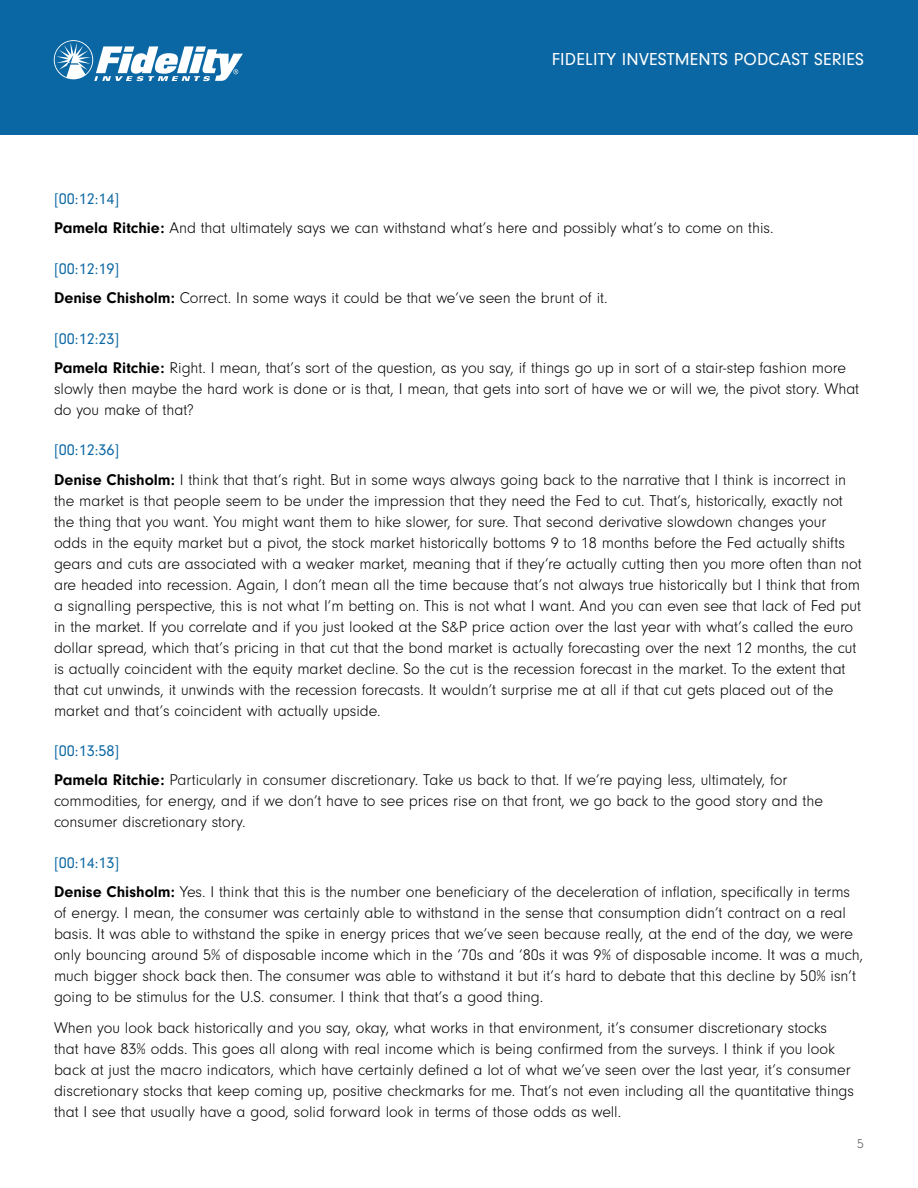
<style>
.page{position:relative;width:918px;height:1188px;background:#fff}
.page>*{position:absolute;margin:0;border:0;box-sizing:border-box;transform-origin:0 0}
.t1{font:18px "Neuzeit Gro";letter-spacing:.01em;color:#fff}
.t2{font:300 16.2px/21px "Neuzeit Gro";color:#000}
.t3{font:300 13.5px "Neuzeit Gro";color:#58595b}
.s1{font-weight:400;color:#0b67a3}
.s2{font-weight:700}
</style>
<div class="page">
<div style="left:0;top:0;width:918px;height:135px;background:#0b67a3"></div>
<svg style="left:54px;top:40px;width:189px;height:41px"></svg>
<p class="t1" style="left:552px;top:49px;width:314px">FIDELITY INVESTMENTS PODCAST SERIES</p>
<p class="t2" style="left:54px;top:185px;width:721px;line-height:29.2px"><span class="s1">[00:12:14]<br></span><span class="s2">Pamela Ritchie:</span> And that ultimately says we can withstand what’s here and possibly what’s to come on this.</p>
<p class="t2" style="left:54px;top:254px;width:555px;line-height:29.2px"><span class="s1">[00:12:19]<br></span><span class="s2">Denise Chisholm:</span> Correct. In some ways it could be that we’ve seen the brunt of it.</p>
<p class="t2" style="left:54px;top:324px;width:793px;line-height:29.2px"><span class="s1">[00:12:23]<br></span><span class="s2">Pamela Ritchie:</span> Right. I mean, that’s sort of the question, as you say, if things go up in sort of a stair-step fashion more</p>
<p class="t2" style="left:54px;top:378px;width:807px">slowly then maybe the hard work is done or is that, I mean, that gets into sort of have we or will we, the pivot story. What do you make of that?</p>
<p class="t2" style="left:54px;top:436px;width:794px;line-height:29.2px"><span class="s1">[00:12:36]<br></span><span class="s2">Denise Chisholm:</span> I think that that’s right. But in some ways always going back to the narrative that I think is incorrect in</p>
<p class="t2" style="left:54px;top:490px;width:809px">the market is that people seem to be under the impression that they need the Fed to cut. That’s, historically, exactly not the thing that you want. You might want them to hike slower, for sure. That second derivative slowdown changes your odds in the equity market but a pivot, the stock market historically bottoms 9 to 18 months before the Fed actually shifts gears and cuts are associated with a weaker market, meaning that if they’re actually cutting then you more often than not are headed into recession. Again, I don’t mean all the time because that’s not always true historically but I think that from a signalling perspective, this is not what I’m betting on. This is not what I want. And you can even see that lack of Fed put in the market. If you correlate and if you just looked at the S&amp;P price action over the last year with what’s called the euro dollar spread, which that’s pricing in that cut that the bond market is actually forecasting over the next 12 months, the cut is actually coincident with the equity market decline. So the cut is the recession forecast in the market. To the extent that that cut unwinds, it unwinds with the recession forecasts. It wouldn’t surprise me at all if that cut gets placed out of the market and that’s coincident with actually upside.</p>
<p class="t2" style="left:54px;top:737px;width:735px;line-height:29.2px"><span class="s1">[00:13:58]<br></span><span class="s2">Pamela Ritchie:</span> Particularly in consumer discretionary. Take us back to that. If we’re paying less, ultimately, for</p>
<p class="t2" style="left:54px;top:791px;width:770px">commodities, for energy, and if we don’t have to see prices rise on that front, we go back to the good story and the consumer discretionary story.</p>
<p class="t2" style="left:54px;top:848px;width:798px;line-height:29.2px"><span class="s1">[00:14:13]<br></span><span class="s2">Denise Chisholm:</span> Yes. I think that this is the number one beneficiary of the deceleration of inflation, specifically in terms</p>
<p class="t2" style="left:54px;top:903px;width:811px">of energy. I mean, the consumer was certainly able to withstand in the sense that consumption didn’t contract on a real basis. It was able to withstand the spike in energy prices that we’ve seen because really, at the end of the day, we were only bouncing around 5% of disposable income which in the ‘70s and ‘80s it was 9% of disposable income. It was a much, much bigger shock back then. The consumer was able to withstand it but it’s hard to debate that this decline by 50% isn’t going to be stimulus for the U.S. consumer. I think that that’s a good thing.</p>
<p class="t2" style="left:54px;top:1017px;width:802px">When you look back historically and you say, okay, what works in that environment, it’s consumer discretionary stocks that have 83% odds. This goes all along with real income which is being confirmed from the surveys. I think if you look back at just the macro indicators, which have certainly defined a lot of what we’ve seen over the last year, it’s consumer discretionary stocks that keep coming up, positive checkmarks for me. That’s not even including all the quantitative things that I see that usually have a good, solid forward look in terms of those odds as well.</p>
<p class="t3" style="left:857px;top:1137px;width:8px">5</p>
</div>
